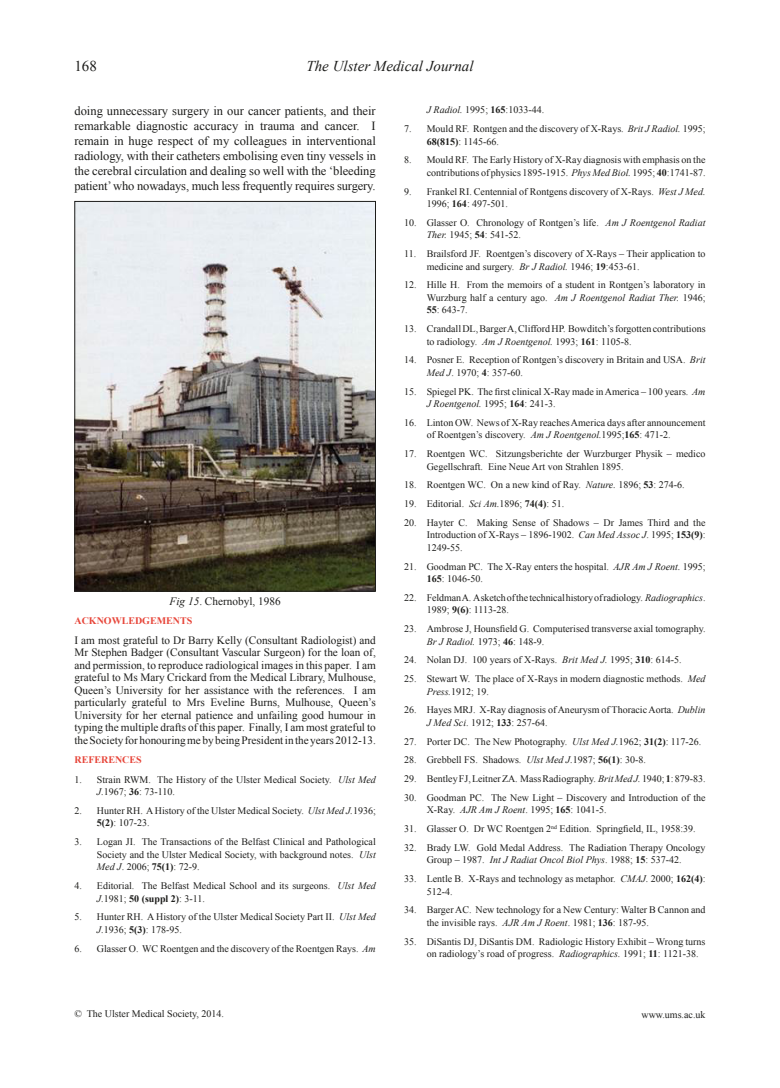
<style>
.page{position:relative;width:780px;height:1088px;background:#fff}
.page>*{position:absolute;margin:0;border:0;box-sizing:border-box;transform-origin:0 0}
.t1{font:italic 15px "Times New Roman";color:#1d1d1b}
.t2{font:15px "Times New Roman";color:#1d1d1b}
.t3{font:12.5px/15px "Times New Roman";letter-spacing:-.01em;color:#1d1d1b;text-align:justify}
.t4{font:11.25px/12.5px "Times New Roman";color:#1d1d1b;text-align:justify}
.t5{font:10px/12.5px "Times New Roman";color:#1d1d1b}
.t6{font:700 10px "Times New Roman";color:#e74539}
.s1{font-style:italic}
.s2{font-weight:700}
</style>
<div class="page">
<img style="left:76px;top:203px;width:298px;height:386px">
<div style="left:74px;top:201px;width:302px;height:390px;border:1px solid #1d1d1b"></div>
<h1 class="t2" style="left:74px;top:57px;width:24px">168</h1>
<h1 class="t1" style="left:306px;top:57px;width:169px">The Ulster Medical Journal</h1>
<p class="t3" style="left:74px;top:103px;width:303px">doing unnecessary surgery in our cancer patients, and their remarkable diagnostic accuracy in trauma and cancer. I remain in huge respect of my colleagues in interventional radiology, with their catheters embolising even tiny vessels in the cerebral circulation and dealing so well with the ‘bleeding patient’ who nowadays, much less frequently requires surgery.</p>
<p class="t4" style="left:170px;top:595px;width:112px"><span class="s1">Fig 15</span>. Chernobyl, 1986</p>
<p class="t6" style="left:74px;top:615px;width:119px">ACKNOWLEDGEMENTS</p>
<p class="t4" style="left:74px;top:633px;width:303px">I am most grateful to Dr Barry Kelly (Consultant Radiologist) and Mr Stephen Badger (Consultant Vascular Surgeon) for the loan of, and permission, to reproduce radiological images in this paper. I am grateful to Ms Mary Crickard from the Medical Library, Mulhouse, Queen’s University for her assistance with the references. I am particularly grateful to Mrs Eveline Burns, Mulhouse, Queen’s University for her eternal patience and unfailing good humour in typing the multiple drafts of this paper. Finally, I am most grateful to the Society for honouring me by being President in the years 2012-13.</p>
<p class="t6" style="left:74px;top:754px;width:69px">REFERENCES</p>
<p class="t5" style="left:97px;top:773px;width:280px;text-indent:-22px">1. Strain RWM. The History of the Ulster Medical Society. <span class="s1">Ulst Med<br>J.</span>1967; <span class="s2">36</span>: 73-110.</p>
<p class="t5" style="left:97px;top:804px;width:280px;text-indent:-22px">2. Hunter RH. A History of the Ulster Medical Society. <span class="s1">Ulst Med J.</span>1936;<br><span class="s2">5(2)</span>: 107-23.</p>
<p class="t5" style="left:97px;top:835px;width:280px;text-align:justify;text-indent:-22px">3. Logan JI. The Transactions of the Belfast Clinical and Pathological Society and the Ulster Medical Society, with background notes. <span class="s1">Ulst Med J</span>. 2006; <span class="s2">75(1)</span>: 72-9.</p>
<p class="t5" style="left:97px;top:879px;width:280px;text-indent:-22px">4. Editorial. The Belfast Medical School and its surgeons. <span class="s1">Ulst Med<br>J.</span>1981; <span class="s2">50 (suppl 2)</span>: 3-11.</p>
<p class="t5" style="left:97px;top:910px;width:280px;text-indent:-22px">5. Hunter RH. A History of the Ulster Medical Society Part II. <span class="s1">Ulst Med<br>J.</span>1936; <span class="s2">5(3)</span>: 178-95.</p>
<p class="t5" style="left:74px;top:942px;width:303px">6. Glasser O. WC Roentgen and the discovery of the Roentgen Rays. <span class="s1">Am</span></p>
<p class="t5" style="left:74px;top:1007px;width:151px">© The Ulster Medical Society, 2014.</p>
<p class="t5" style="left:426px;top:104px;width:119px"><span class="s1">J Radiol.</span> 1995; <span class="s2">165</span>:1033-44.</p>
<p class="t5" style="left:426px;top:122px;width:280px;text-indent:-22px">7. Mould RF. Rontgen and the discovery of X-Rays. <span class="s1">Brit J Radiol.</span> 1995;<br><span class="s2">68(815)</span>: 1145-66.</p>
<p class="t5" style="left:404px;top:154px;width:303px;text-align:right">8. Mould RF. The Early History of X-Ray diagnosis with emphasis on the contributions of physics 1895-1915. <span class="s1">Phys Med Biol.</span> 1995; <span class="s2">40</span>:1741-87.</p>
<p class="t5" style="left:426px;top:185px;width:280px;text-indent:-22px">9. Frankel RI. Centennial of Rontgens discovery of X-Rays. <span class="s1">West J Med.<br></span>1996; <span class="s2">164</span>: 497-501.</p>
<p class="t5" style="left:426px;top:216px;width:280px;text-indent:-22px">10. Glasser O. Chronology of Rontgen’s life. <span class="s1">Am J Roentgenol Radiat<br>Ther.</span> 1945; <span class="s2">54</span>: 541-52.</p>
<p class="t5" style="left:426px;top:247px;width:280px;text-indent:-22px">11. Brailsford JF. Roentgen’s discovery of X-Rays – Their application to medicine and surgery. <span class="s1">Br J Radiol.</span> 1946; <span class="s2">19</span>:453-61.</p>
<p class="t5" style="left:426px;top:279px;width:280px;text-align:justify;text-indent:-22px">12. Hille H. From the memoirs of a student in Rontgen’s laboratory in Wurzburg half a century ago. <span class="s1">Am J Roentgenol Radiat Ther.</span> 1946; <span class="s2">55</span>: 643-7.</p>
<p class="t5" style="left:426px;top:322px;width:280px;text-indent:-22px">13. Crandall DL, Barger A, Clifford HP. Bowditch’s forgotten contributions to radiology. <span class="s1">Am J Roentgenol.</span> 1993; <span class="s2">161</span>: 1105-8.</p>
<p class="t5" style="left:426px;top:354px;width:280px;text-indent:-22px">14. Posner E. Reception of Rontgen’s discovery in Britain and USA. <span class="s1">Brit<br>Med J</span>. 1970; <span class="s2">4</span>: 357-60.</p>
<p class="t5" style="left:426px;top:385px;width:280px;text-indent:-22px">15. Spiegel PK. The first clinical X-Ray made in America – 100 years. <span class="s1">Am<br>J Roentgenol.</span> 1995; <span class="s2">164</span>: 241-3.</p>
<p class="t5" style="left:426px;top:416px;width:280px;text-indent:-22px">16. Linton OW. News of X-Ray reaches America days after announcement of Roentgen’s discovery. <span class="s1">Am J Roentgenol.</span>1995;<span class="s2">165</span>: 471-2.</p>
<p class="t5" style="left:426px;top:447px;width:280px;text-indent:-22px">17. Roentgen WC. Sitzungsberichte der Wurzburger Physik – medico<br>Gegellschraft. Eine Neue Art von Strahlen 1895.</p>
<p class="t5" style="left:404px;top:479px;width:282px">18. Roentgen WC. On a new kind of Ray. <span class="s1">Nature.</span> 1896; <span class="s2">53</span>: 274-6.</p>
<p class="t5" style="left:404px;top:497px;width:162px">19. Editorial. <span class="s1">Sci Am.</span>1896; <span class="s2">74(4)</span>: 51.</p>
<p class="t5" style="left:426px;top:516px;width:280px;text-align:justify;text-indent:-22px">20. Hayter C. Making Sense of Shadows – Dr James Third and the Introduction of X-Rays – 1896-1902. <span class="s1">Can Med Assoc J</span>. 1995; <span class="s2">153(9)</span>:<br>1249-55.</p>
<p class="t5" style="left:426px;top:560px;width:280px;text-indent:-23px">21. Goodman PC. The X-Ray enters the hospital. <span class="s1">AJR Am J Roent.</span> 1995;<br><span class="s2">165</span>: 1046-50.</p>
<p class="t5" style="left:426px;top:591px;width:280px;text-indent:-22px">22. Feldman A. A sketch of the technical history of radiology. <span class="s1">Radiographics</span>.<br>1989; <span class="s2">9(6)</span>: 1113-28.</p>
<p class="t5" style="left:426px;top:622px;width:280px;text-indent:-22px">23. Ambrose J, Hounsfield G. Computerised transverse axial tomography.<br><span class="s1">Br J Radiol.</span> 1973; <span class="s2">46</span>: 148-9.</p>
<p class="t5" style="left:404px;top:654px;width:279px">24. Nolan DJ. 100 years of X-Rays. <span class="s1">Brit Med J.</span> 1995; <span class="s2">310</span>: 614-5.</p>
<p class="t5" style="left:426px;top:672px;width:280px;text-indent:-22px">25. Stewart W. The place of X-Rays in modern diagnostic methods. <span class="s1">Med<br>Press.</span>1912; 19.</p>
<p class="t5" style="left:426px;top:704px;width:280px;text-indent:-22px">26. Hayes MRJ. X-Ray diagnosis of Aneurysm of Thoracic Aorta. <span class="s1">Dublin<br>J Med Sci</span>. 1912; <span class="s2">133</span>: 257-64.</p>
<p class="t5" style="left:404px;top:735px;width:299px">27. Porter DC. The New Photography. <span class="s1">Ulst Med J.</span>1962; <span class="s2">31(2)</span>: 117-26.</p>
<p class="t5" style="left:404px;top:754px;width:243px">28. Grebbell FS. Shadows. <span class="s1">Ulst Med J.</span>1987; <span class="s2">56(1)</span>: 30-8.</p>
<p class="t5" style="left:404px;top:772px;width:303px">29. Bentley FJ, Leitner ZA. Mass Radiography. <span class="s1">Brit Med J.</span> 1940; <span class="s2">1</span>: 879-83.</p>
<p class="t5" style="left:426px;top:791px;width:280px;text-indent:-22px">30. Goodman PC. The New Light – Discovery and Introduction of the<br>X-Ray. <span class="s1">AJR Am J Roent</span>. 1995; <span class="s2">165</span>: 1041-5.</p>
<p class="t5" style="left:404px;top:822px;width:293px">31. Glasser O. Dr WC Roentgen 2<sup>nd</sup> Edition. Springfield, IL, 1958:39.</p>
<p class="t5" style="left:404px;top:841px;width:303px;text-align:center">32. Brady LW. Gold Medal Address. The Radiation Therapy Oncology<br>Group – 1987. <span class="s1">Int J Radiat Oncol Biol Phys</span>. 1988; <span class="s2">15</span>: 537-42.</p>
<p class="t5" style="left:426px;top:872px;width:280px;text-indent:-23px">33. Lentle B. X-Rays and technology as metaphor. <span class="s1">CMAJ.</span> 2000; <span class="s2">162(4)</span>:<br>512-4.</p>
<p class="t5" style="left:426px;top:904px;width:280px;text-indent:-22px">34. Barger AC. New technology for a New Century: Walter B Cannon and the invisible rays. <span class="s1">AJR Am J Roent</span>. 1981; <span class="s2">136</span>: 187-95.</p>
<p class="t5" style="left:426px;top:935px;width:280px;text-indent:-22px">35. DiSantis DJ, DiSantis DM. Radiologic History Exhibit – Wrong turns on radiology’s road of progress. <span class="s1">Radiographics.</span> 1991; <span class="s2">11</span>: 1121-38.</p>
<p class="t5" style="left:641px;top:1008px;width:66px">www.ums.ac.uk</p>
</div>
